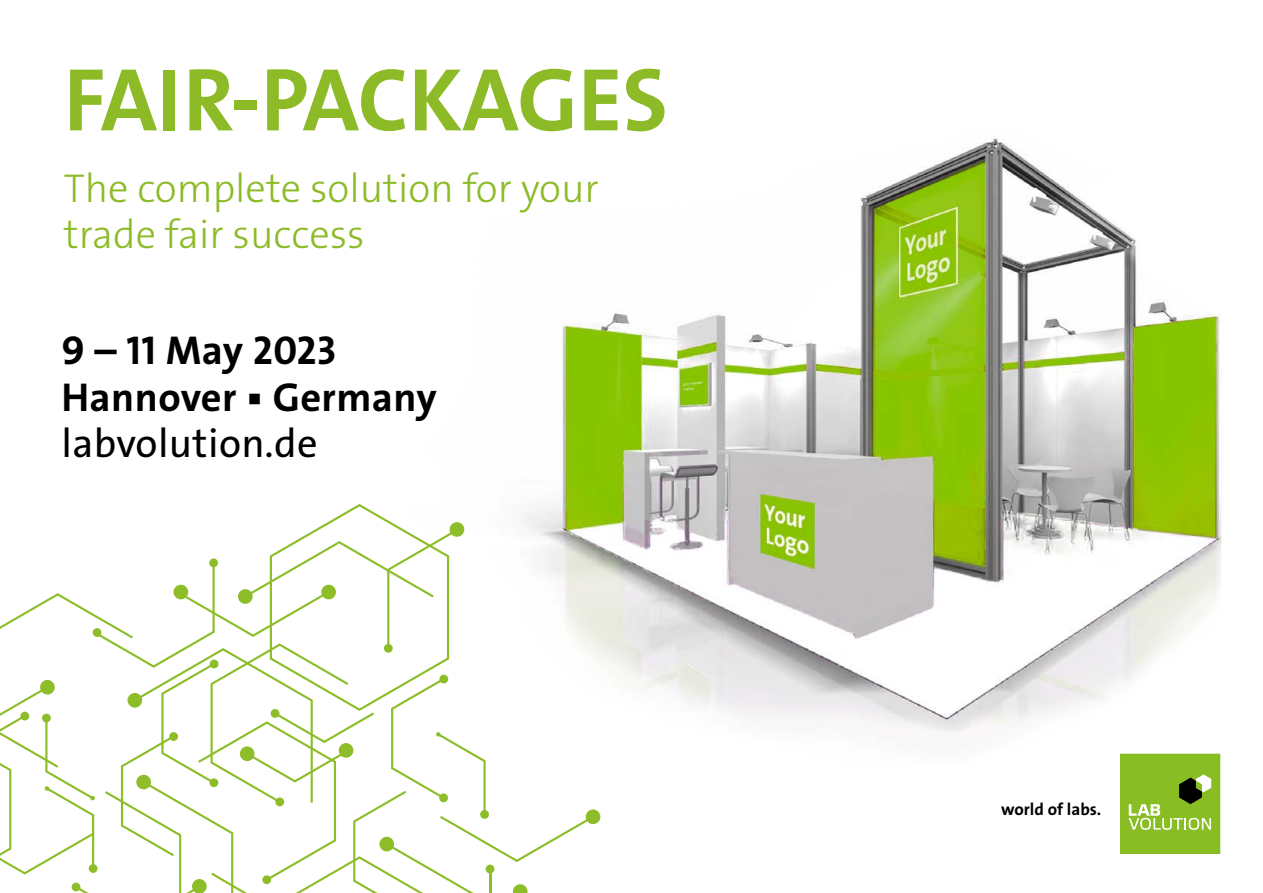
<style>
.page{position:relative;width:1263px;height:893px;background:#fff}
.page>*{position:absolute;margin:0;border:0;box-sizing:border-box;transform-origin:0 0}
.t1{font:90px "The Sans LP7 Bld";color:#8cbb27}
.t2{font:40.5px/46.5px "The Sans LP3 Lig";color:#8cbb27}
.t3{font:40.5px/46.5px "The Sans LP7 Bld";letter-spacing:.01em;color:#000}
.t4{font:40.5px "The Sans LP5 Plain";letter-spacing:.01em;color:#000}
.t5{font:17.1px "The Sans LP7 Bld";color:#000}
</style>
<div class="page">
<img style="left:553px;top:138px;width:668px;height:594px">
<svg style="left:1120px;top:753px;width:101px;height:101px;background:#8dba34"></svg>
<div style="left:586px;top:809px;width:14px;height:15px;background:#8dbe2a;border-radius:50%"></div>
<svg style="left:0;top:504px;width:594px;height:389px"></svg>
<hr style="left:489px;top:869px;width:2px;height:24px;background:#8dbe2a">
<div style="left:486px;top:865px;width:8px;height:8px;background:#8dbe2a;border-radius:50%"></div>
<h1 class="t1" style="left:64px;top:42px;width:605px">FAIR-PACKAGES</h1>
<p class="t2" style="left:64px;top:165px;width:537px">The complete solution for your trade fair success</p>
<p class="t3" style="left:61px;top:328px;width:377px">9 – 11 May 2023<br>Hannover ▪ Germany</p>
<p class="t4" style="left:61px;top:418px;width:258px">labvolution.de</p>
<p class="t5" style="left:1001px;top:799px;width:102px">world of labs.</p>
</div>
